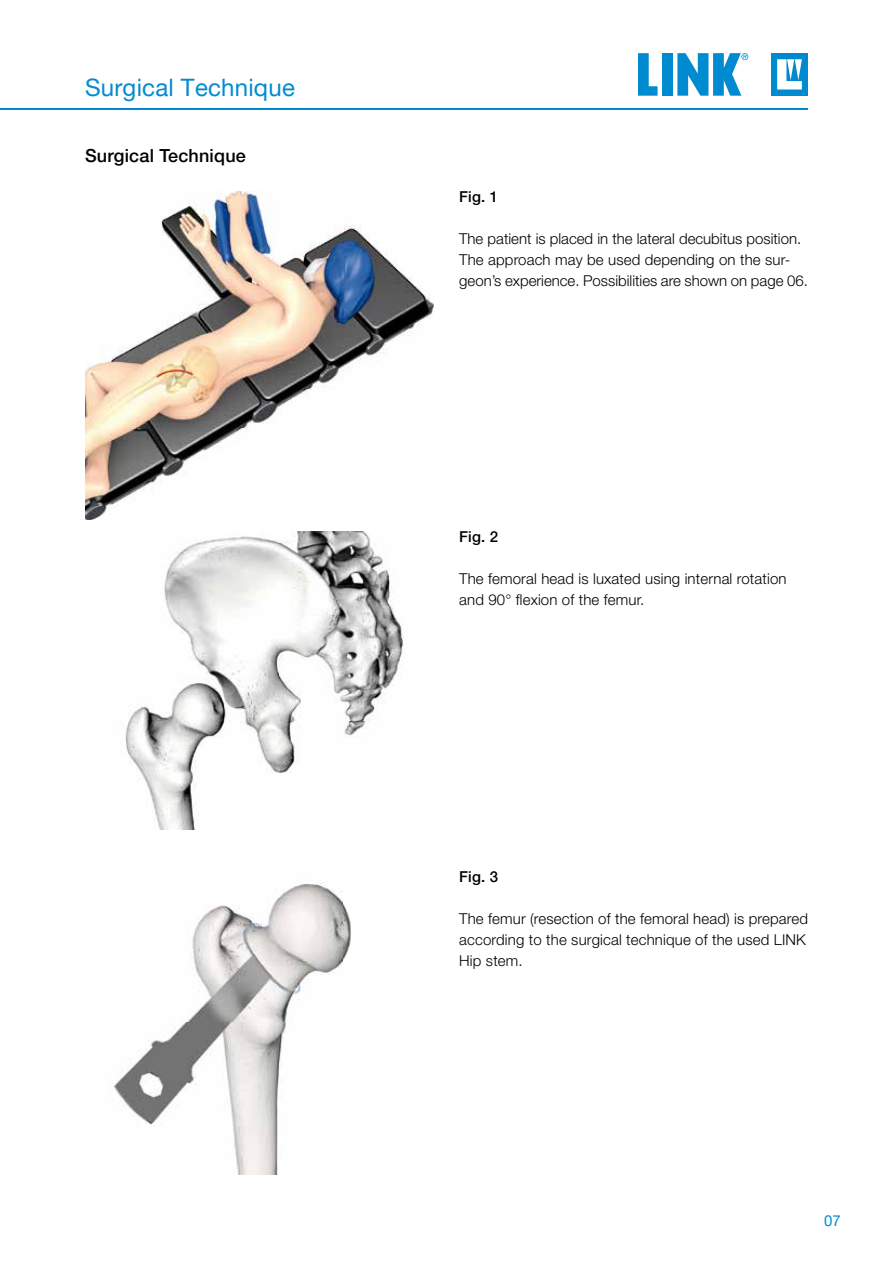
<style>
.page{position:relative;width:893px;height:1263px;background:#fff}
.page>*{position:absolute;margin:0;border:0;box-sizing:border-box;transform-origin:0 0}
.t1{font:24px "Helvetica Neue LT Pro";letter-spacing:.01em;color:#008bd0}
.t2{font:500 18px "Helvetica Neue LT Pro";letter-spacing:.01em;color:#000}
.t3{font:300 15px/21px "Helvetica Neue";letter-spacing:.01em;color:#000}
.t4{font:500 15px "Helvetica Neue LT Pro";letter-spacing:.01em;color:#000}
.t5{font:15px "Helvetica Neue LT Pro";color:#008bd0}
</style>
<div class="page">
<hr style="left:0;top:108px;width:808px;height:2px;background:#008bd0">
<div style="left:771px;top:53px;width:37px;height:43px;background:#008bd0"></div>
<svg style="left:777px;top:59px;width:25px;height:31px"></svg>
<svg style="left:638px;top:53px;width:19px;height:43px"></svg>
<div style="left:662px;top:53px;width:11px;height:43px;background:#008bd0"></div>
<svg style="left:677px;top:53px;width:71px;height:43px"></svg>
<img style="left:125px;top:531px;width:279px;height:298px">
<img style="left:110px;top:882px;width:241px;height:292px">
<img style="left:85px;top:191px;width:349px;height:328px">
<h1 class="t1" style="left:85px;top:72px;width:211px">Surgical Technique</h1>
<p class="t2" style="left:85px;top:144px;width:162px">Surgical Technique</p>
<p class="t4" style="left:459px;top:188px;width:40px">Fig. 1</p>
<p class="t3" style="left:459px;top:228px;width:350px">The patient is placed in the lateral decubitus position.<br>The approach may be used depending on the sur&shy;geon’s experience. Possibilities are shown on page 06.</p>
<p class="t4" style="left:459px;top:528px;width:40px">Fig. 2</p>
<p class="t3" style="left:459px;top:568px;width:329px">The femoral head is luxated using internal rotation and 90° flexion of the femur.</p>
<p class="t4" style="left:459px;top:868px;width:40px">Fig. 3</p>
<p class="t3" style="left:459px;top:908px;width:350px">The femur (resection of the femoral head) is prepared according to the surgical technique of the used LINK<br>Hip stem.</p>
<p class="t5" style="left:824px;top:1211px;width:18px">07</p>
</div>
